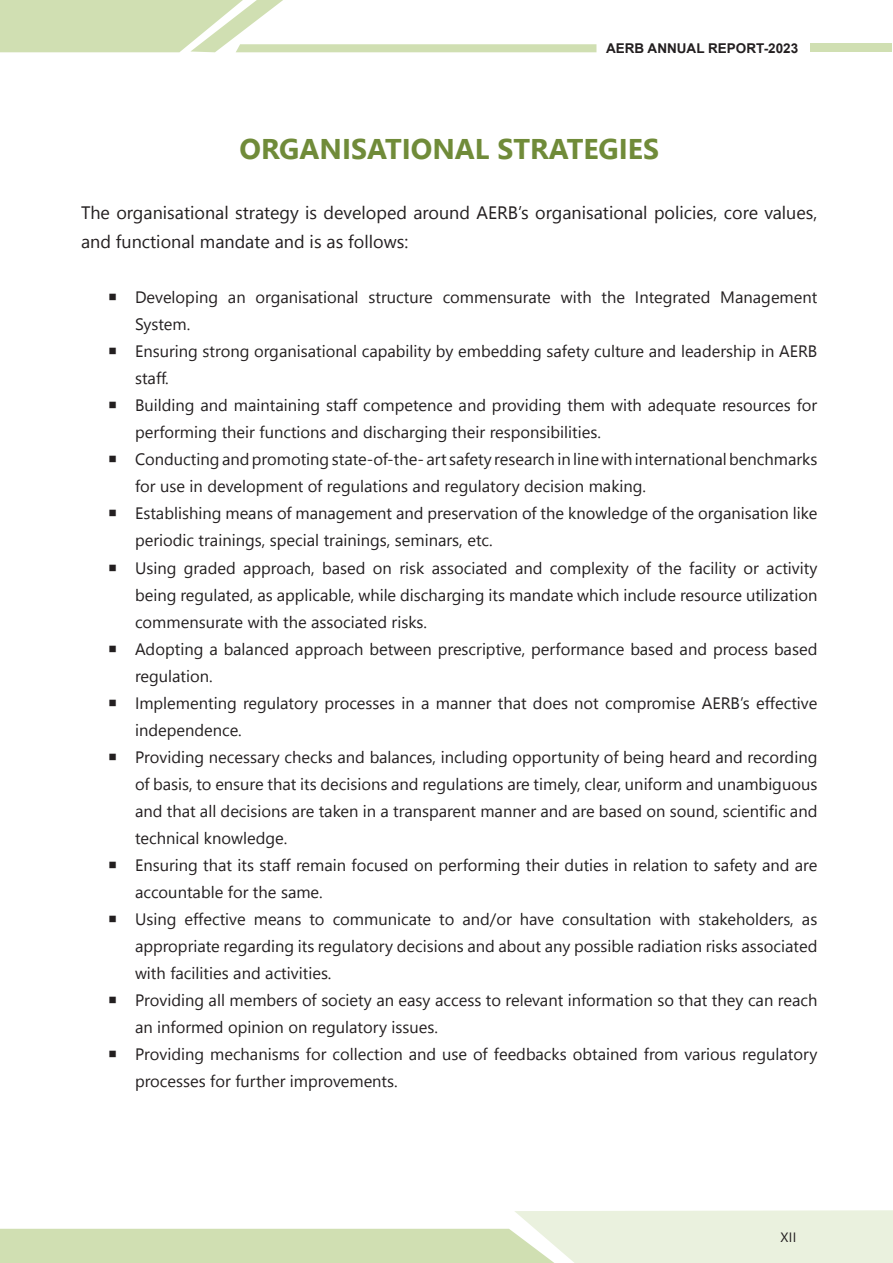
<style>
.page{position:relative;width:893px;height:1263px;background:#fff}
.page>*{position:absolute;margin:0;border:0;box-sizing:border-box;transform-origin:0 0}
.Headline_20{font:700 28.5px "Nirmala UI";color:#708b39}
.Body_Text_11{font:18px/28.5px "Nirmala UI";color:#231f20}
.t1{font:16.5px/27px "Nirmala UI";color:#231f20}
.t2{font:700 13.5px "Arial";color:#231f20}
.t3{font:13.5px "Nirmala UI";color:#231f20}
</style>
<div class="page">
<svg style="left:0;top:1210px;width:893px;height:53px"></svg>
<div style="left:810px;top:44px;width:81px;height:8px;background:#d0dfb2"></div>
<svg style="left:0;top:0;width:596px;height:52px"></svg>
<p class="t2" style="left:606px;top:39px;width:194px">AERB ANNUAL REPORT-2023</p>
<p class="Headline_20" style="left:239px;top:126px;width:421px">ORGANISATIONAL STRATEGIES</p>
<p class="Body_Text_11" style="left:81px;top:198px;width:738px">The organisational strategy is developed around AERB’s organisational policies, core values, and functional mandate and is as follows:</p>
<p class="t1" style="left:135px;top:283px;width:684px">Developing an organisational structure commensurate with the Integrated Management<br>System.</p>
<p class="t1" style="left:135px;top:337px;width:684px">Ensuring strong organisational capability by embedding safety culture and leadership in AERB staff.</p>
<p class="t1" style="left:135px;top:391px;width:684px">Building and maintaining staff competence and providing them with adequate resources for performing their functions and discharging their responsibilities.</p>
<p class="t1" style="left:135px;top:445px;width:684px">Conducting and promoting state-of-the- art safety research in line with international benchmarks for use in development of regulations and regulatory decision making.</p>
<p class="t1" style="left:135px;top:499px;width:684px">Establishing means of management and preservation of the knowledge of the organisation like periodic trainings, special trainings, seminars, etc.</p>
<p class="t1" style="left:135px;top:553px;width:684px;text-align:justify">Using graded approach, based on risk associated and complexity of the facility or activity being regulated, as applicable, while discharging its mandate which include resource utilization commensurate with the associated risks.</p>
<p class="t1" style="left:135px;top:634px;width:684px">Adopting a balanced approach between prescriptive, performance based and process based regulation.</p>
<p class="t1" style="left:135px;top:688px;width:684px">Implementing regulatory processes in a manner that does not compromise AERB’s effective independence.</p>
<p class="t1" style="left:135px;top:742px;width:684px;text-align:justify">Providing necessary checks and balances, including opportunity of being heard and recording of basis, to ensure that its decisions and regulations are timely, clear, uniform and unambiguous and that all decisions are taken in a transparent manner and are based on sound, scientific and technical knowledge.</p>
<p class="t1" style="left:135px;top:850px;width:684px">Ensuring that its staff remain focused on performing their duties in relation to safety and are accountable for the same.</p>
<p class="t1" style="left:135px;top:904px;width:684px;text-align:justify">Using effective means to communicate to and/or have consultation with stakeholders, as appropriate regarding its regulatory decisions and about any possible radiation risks associated with facilities and activities.</p>
<p class="t1" style="left:135px;top:985px;width:684px">Providing all members of society an easy access to relevant information so that they can reach an informed opinion on regulatory issues.</p>
<p class="t1" style="left:135px;top:1039px;width:684px">Providing mechanisms for collection and use of feedbacks obtained from various regulatory processes for further improvements.</p>
<p class="t3" style="left:780px;top:1226px;width:17px">XII</p>
</div>
